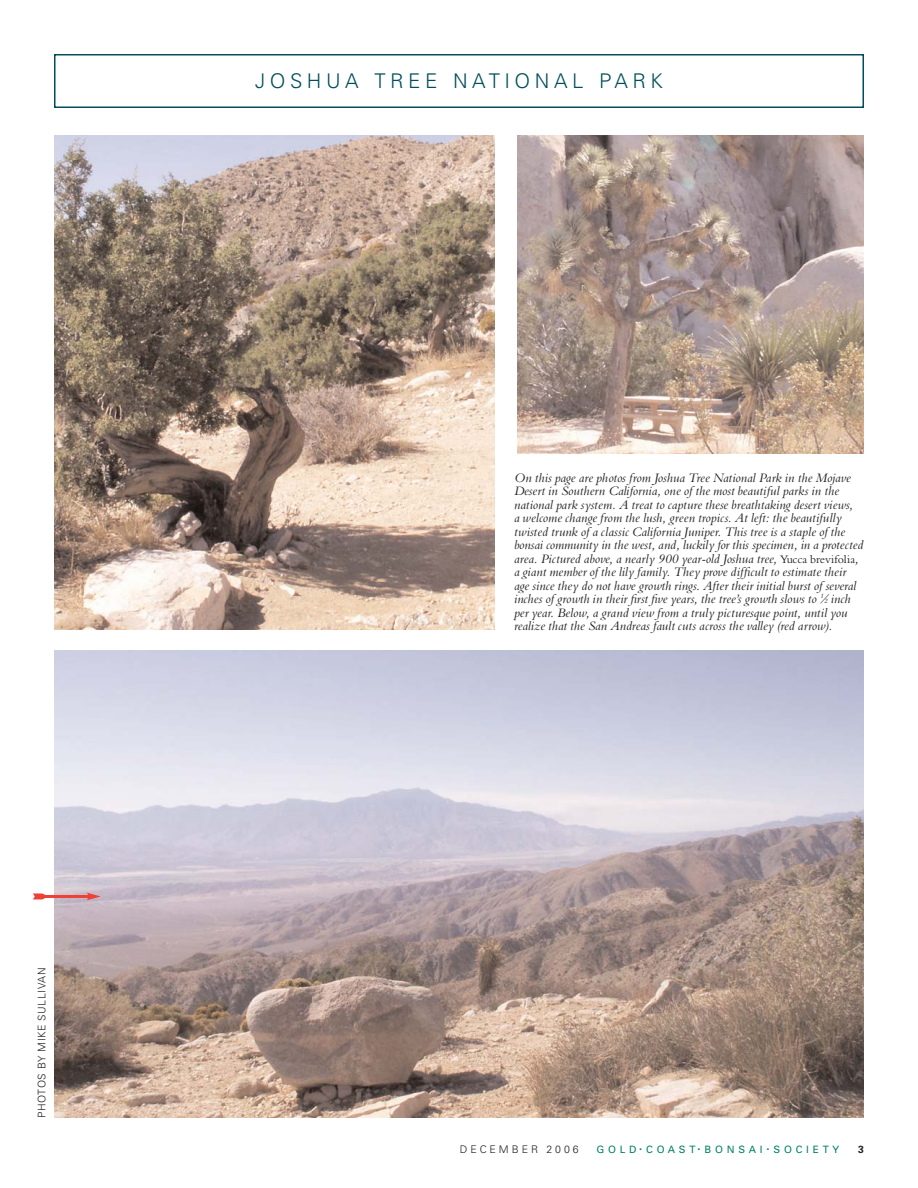
<style>
.page{position:relative;width:918px;height:1188px;background:#fff}
.page>*{position:absolute;margin:0;border:0;box-sizing:border-box;transform-origin:0 0}
.t1{font:300 20.25px "Univers";letter-spacing:.22em;color:#004f5a}
.t2{font:italic 13.5px/13.5px "Bembo";letter-spacing:.005em;color:#231f20}
.t3{font:300 10.5px "Univers";letter-spacing:.055em;color:#231f20}
.t4{font:300 10.5px "Univers";letter-spacing:.28em;color:#231f20}
.t5{font:700 10.5px "Univers";color:#231f20}
.t6{font:10.2px "Univers";letter-spacing:.37em;color:#008164}
.s1{font-style:normal;font-size:12px}
.s2{font-size:6.75px}
</style>
<div class="page">
<div style="left:54px;top:54px;width:810px;height:54px;border:2px solid #004f5a"></div>
<img style="left:54px;top:135px;width:441px;height:495px">
<img style="left:54px;top:650px;width:810px;height:468px">
<img style="left:518px;top:135px;width:346px;height:319px">
<hr style="left:44px;top:895px;width:46px;height:3px;background:#ef4035">
<svg style="left:33px;top:893px;width:13px;height:6px"></svg>
<svg style="left:87px;top:893px;width:14px;height:7px"></svg>
<p class="t3" style="left:38px;top:1118px;width:152px;rotate:-90deg">PHOTOS BY MIKE SULLIVAN</p>
<h1 class="t1" style="left:255px;top:74px;width:409px">JOSHUA TREE NATIONAL PARK</h1>
<p class="t2" style="left:514px;top:472px;width:351px">On this page are photos from Joshua Tree National Park in the Mojave Desert in Southern California, one of the most beautiful parks in the national park system. A treat to capture these breathtaking desert views,<br>a welcome change from the lush, green tropics. At left: the beautifully twisted trunk of a classic California Juniper. This tree is a staple of the bonsai community in the west, and, luckily for this specimen, in a protected area. Pictured above, a nearly 900 year-old Joshua tree, <span class="s1">Yucca brevifolia</span>, a giant member of the lily family. They prove difficult to estimate their age since they do not have growth rings. After their initial burst of several inches of growth in their first five years, the tree’s growth slows to <sup>1</sup>⁄<span class="s2">2</span> inch per year. Below, a grand view from a truly picturesque point, until you realize that the San Andreas fault cuts across the valley (red arrow).</p>
<p class="t4" style="left:460px;top:1145px;width:120px">DECEMBER 2006</p>
<p class="t6" style="left:597px;top:1145px;width:244px">GOLD<sup>.</sup>COAST<sup>.</sup>BONSAI<sup>.</sup>SOCIETY</p>
<p class="t5" style="left:858px;top:1145px;width:7px">3</p>
</div>
